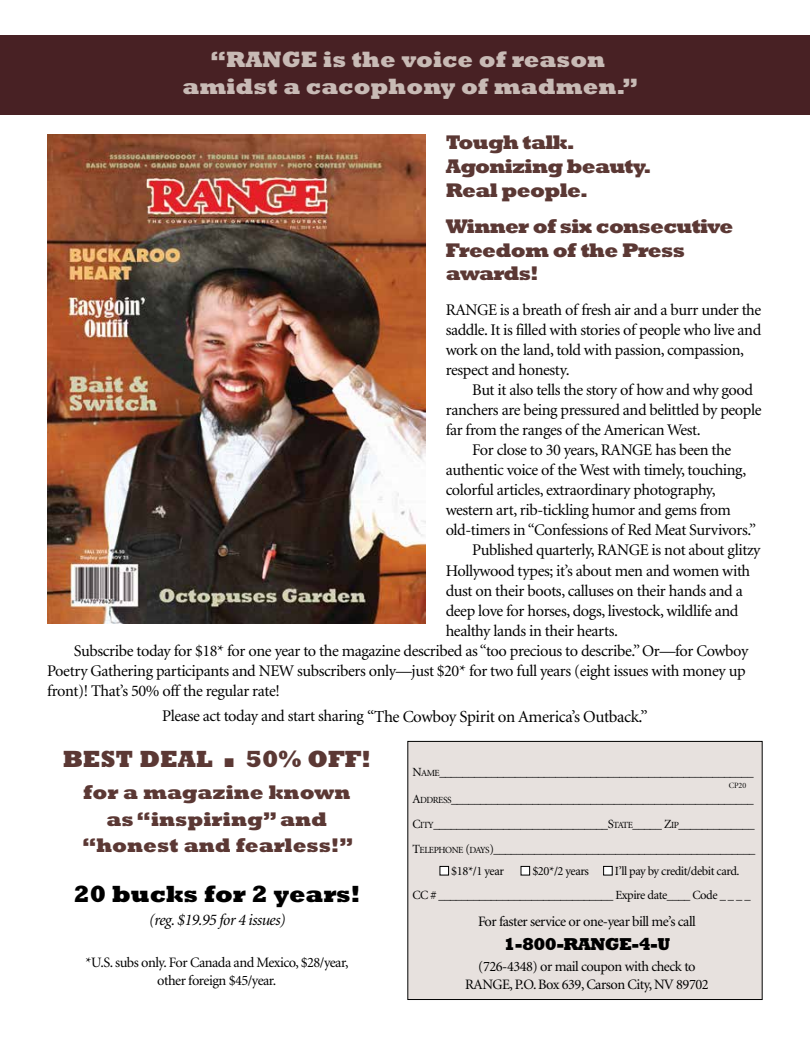
<style>
.page{position:relative;width:810px;height:1054px;background:#fff}
.page>*{position:absolute;margin:0;border:0;box-sizing:border-box;transform-origin:0 0}
.t1{font:800 23.75px "Rockwell";color:#000}
.t2{font:800 23.75px "Rockwell";color:#5b3834}
.t3{font:800 22.5px/27px "Rockwell";color:#c8bab5;text-align:center}
.t4{font:800 20px/23.8px "Rockwell";letter-spacing:-.035em;color:#5b3834}
.t5{font:800 20px/26.2px "Rockwell";color:#5b3834;text-align:center}
.t6{font:800 17.5px "Rockwell";letter-spacing:-.035em;color:#000}
.t7{font:16.88px "Minion";letter-spacing:-.025em;color:#000}
.t8{font:16.25px/20px "Minion";letter-spacing:-.025em;color:#000}
.t9{font:italic 16.25px "Minion";letter-spacing:-.035em;color:#000}
.t10{font:14.38px/17.5px "Minion";letter-spacing:-.035em;color:#000;text-align:center}
.t11{font:12.5px/26.2px "Minion";letter-spacing:-.035em;color:#000}
.t12{font:8.12px "Minion Display";color:#000}
.s1{font-size:16.25px}
.s2{font-size:9.38px}
.s3{color:#fff}
</style>
<div class="page">
<div style="left:408px;top:741px;width:354px;height:257px;background:#e7e1de"></div>
<div style="left:440px;top:865px;width:9px;height:9px;border:1px solid #000"></div>
<div style="left:521px;top:865px;width:9px;height:9px;border:1px solid #000"></div>
<div style="left:603px;top:865px;width:9px;height:9px;border:1px solid #000"></div>
<div style="left:0;top:35px;width:810px;height:80px;background:#482124"></div>
<img style="left:47px;top:134px;width:379px;height:489px">
<h2 class="t3" style="left:183px;top:46px;width:457px">“RANGE is the voice of reason amidst a cacophony of madmen.”</h2>
<p class="t4" style="left:446px;top:131px;width:207px">Tough talk.<br>Agonizing beauty.<br>Real people.</p>
<p class="t4" style="left:446px;top:214px;width:289px">Winner of six consecutive<br>Freedom of the Press awards!</p>
<p class="t8" style="left:446px;top:300px;width:317px">RANGE is a breath of fresh air and a burr under the saddle. It is filled with stories of people who live and work on the land, told with passion, compassion, respect and honesty.</p>
<p class="t8" style="left:472px;top:380px;width:282px">But it also tells the story of how and why good</p>
<p class="t8" style="left:446px;top:400px;width:317px">ranchers are being pressured and belittled by people</p>
<p class="t8" style="left:446px;top:420px;width:257px">far from the ranges of the American West.</p>
<p class="t8" style="left:472px;top:440px;width:261px">For close to 30 years, RANGE has been the</p>
<p class="t8" style="left:446px;top:460px;width:302px">authentic voice of the West with timely, touching,</p>
<p class="t8" style="left:446px;top:480px;width:271px">colorful articles, extraordinary photography,</p>
<p class="t8" style="left:446px;top:500px;width:287px">western art, rib-tickling humor and gems from</p>
<p class="t8" style="left:446px;top:520px;width:312px">old-timers in “Confessions of Red Meat Survivors.”</p>
<p class="t8" style="left:472px;top:540px;width:290px">Published quarterly, RANGE is not about glitzy</p>
<p class="t8" style="left:446px;top:560px;width:306px">Hollywood types; it’s about men and women with</p>
<p class="t8" style="left:446px;top:580px;width:299px">dust on their boots, calluses on their hands and a</p>
<p class="t8" style="left:446px;top:600px;width:294px">deep love for horses, dogs, livestock, wildlife and</p>
<p class="t8" style="left:446px;top:620px;width:174px">healthy lands in their hearts.</p>
<p class="t8" style="left:74px;top:640px;width:676px">Subscribe today for $18* for one year to the magazine described as “too precious to describe.” Or—for Cowboy</p>
<p class="t8" style="left:47px;top:660px;width:700px">Poetry Gathering participants and NEW subscribers only—just $20* for two full years (eight issues with money up</p>
<p class="t8" style="left:47px;top:680px;width:234px">front)! That’s 50% off the regular rate!</p>
<p class="t7" style="left:162px;top:708px;width:487px"><span class="s1">Please act today and start sharing</span> “The Cowboy Spirit on America’s Outback.”</p>
<h1 class="t2" style="left:63px;top:745px;width:310px">BEST DEAL ■ 50% OFF!</h1>
<p class="t5" style="left:82px;top:779px;width:273px">for a magazine known as “inspiring” and “honest and fearless!”</p>
<h1 class="t1" style="left:73px;top:879px;width:288px">20 bucks for 2 years!</h1>
<p class="t9" style="left:149px;top:911px;width:138px">(reg. $19.95 for 4 issues)</p>
<p class="t10" style="left:85px;top:954px;width:265px">*U.S. subs only. For Canada and Mexico, $28/year, other foreign $45/year.</p>
<p class="t11" style="left:412px;top:759px;width:343px">N<span class="s2">AME</span>______________________________________________________<br>A<span class="s2">DDRESS</span>____________________________________________________</p>
<p class="t11" style="left:412px;top:811px;width:345px;line-height:25px">C<span class="s2">ITY</span>______________________________S<span class="s2">TATE</span>_____ Z<span class="s2">IP</span>_____________<br>T<span class="s2">ELEPHONE</span> (<span class="s2">DAYS</span>)_____________________________________________</p>
<p class="t11" style="left:440px;top:858px;width:66px"><span class="s3">■</span> $18*/1 year</p>
<p class="t12" style="left:729px;top:781px;width:19px">CP20</p>
<p class="t11" style="left:412px;top:859px;width:340px;line-height:23.8px;text-indent:108px"><span class="s3">■</span> $20*/2 years <span class="s3">■</span> I’ll pay by credit/debit card.<br>CC # ______________________________ Expire date____ Code _ _ _ _</p>
<p class="t10" style="left:478px;top:913px;width:219px">For faster service or one-year bill me’s call</p>
<p class="t6" style="left:503px;top:933px;width:168px">1-800-RANGE-4-U</p>
<p class="t10" style="left:465px;top:958px;width:245px">(726-4348) or mail coupon with check to<br>RANGE, P.O. Box 639, Carson City, NV 89702</p>
</div>
